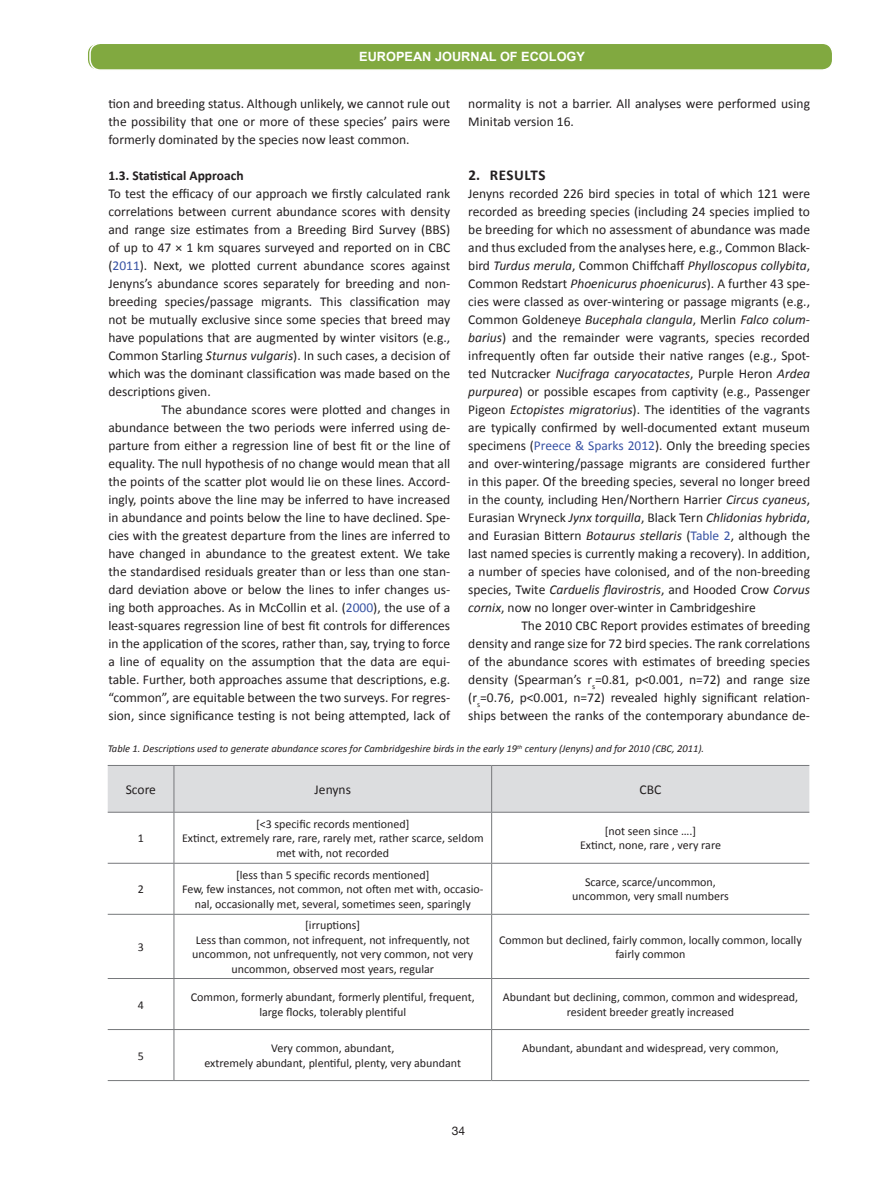
<style>
.page{position:relative;width:893px;height:1178px;background:#fff}
.page>*{position:absolute;margin:0;border:0;box-sizing:border-box;transform-origin:0 0}
.t1{font:700 15px "Calibri";letter-spacing:.035em;color:#231f20}
.t2{font:13.5px/18px "Calibri";color:#231f20;text-align:justify}
.t3{font:700 13.5px "Calibri";color:#231f20}
.t4{font:700 12.75px "Arial";color:#fff}
.t5{font:12px/14.4px "Calibri";color:#231f20;text-align:center}
.t6{font:12px "Helvetica Neue";color:#231f20}
.t7{font:italic 10.5px "Calibri";color:#231f20}
.s1{color:#3853a3}
.s2{font-style:italic}
</style>
<div class="page">
<div style="left:90px;top:43px;width:743px;height:27px;background:#81a940;border-radius:10px"></div>
<div style="left:89px;top:43px;width:744px;height:28px;border:2px solid #fff;border-radius:10px"></div>
<div style="left:108px;top:766px;width:701px;height:46px;background:#dcdddf"></div>
<hr style="left:108px;top:765px;width:66px;height:1px;background:#76787b">
<hr style="left:174px;top:765px;width:318px;height:1px;background:#76787b">
<hr style="left:174px;top:766px;width:1px;height:46px;background:#76787b">
<hr style="left:492px;top:765px;width:317px;height:1px;background:#76787b">
<hr style="left:491px;top:766px;width:1px;height:46px;background:#76787b">
<hr style="left:108px;top:812px;width:66px;height:1px;background:#76787b">
<hr style="left:174px;top:812px;width:318px;height:1px;background:#76787b">
<hr style="left:174px;top:812px;width:1px;height:51px;background:#76787b">
<hr style="left:492px;top:812px;width:317px;height:1px;background:#76787b">
<hr style="left:491px;top:812px;width:1px;height:51px;background:#76787b">
<hr style="left:108px;top:863px;width:66px;height:1px;background:#76787b">
<hr style="left:174px;top:863px;width:318px;height:1px;background:#76787b">
<hr style="left:174px;top:863px;width:1px;height:51px;background:#76787b">
<hr style="left:492px;top:863px;width:317px;height:1px;background:#76787b">
<hr style="left:491px;top:863px;width:1px;height:51px;background:#76787b">
<hr style="left:108px;top:914px;width:66px;height:1px;background:#76787b">
<hr style="left:174px;top:914px;width:318px;height:1px;background:#76787b">
<hr style="left:174px;top:915px;width:1px;height:63px;background:#76787b">
<hr style="left:492px;top:914px;width:317px;height:1px;background:#76787b">
<hr style="left:491px;top:915px;width:1px;height:63px;background:#76787b">
<hr style="left:108px;top:978px;width:66px;height:1px;background:#76787b">
<hr style="left:174px;top:978px;width:318px;height:1px;background:#76787b">
<hr style="left:174px;top:979px;width:1px;height:50px;background:#76787b">
<hr style="left:492px;top:978px;width:317px;height:1px;background:#76787b">
<hr style="left:491px;top:979px;width:1px;height:50px;background:#76787b">
<hr style="left:108px;top:1029px;width:66px;height:1px;background:#76787b">
<hr style="left:174px;top:1029px;width:318px;height:1px;background:#76787b">
<hr style="left:174px;top:1030px;width:1px;height:50px;background:#76787b">
<hr style="left:492px;top:1029px;width:317px;height:1px;background:#76787b">
<hr style="left:491px;top:1030px;width:1px;height:50px;background:#76787b">
<hr style="left:108px;top:1080px;width:66px;height:1px;background:#76787b">
<hr style="left:174px;top:1080px;width:318px;height:1px;background:#76787b">
<hr style="left:492px;top:1080px;width:317px;height:1px;background:#76787b">
<p class="t4" style="left:356px;top:48px;width:227px">EUROPEAN JOURNAL OF ECOLOGY</p>
<p class="t4" style="left:359px;top:48px;width:227px">EUROPEAN JOURNAL OF ECOLOGY</p>
<p class="t2" style="left:108px;top:95px;width:343px">tion and breeding status. Although unlikely, we cannot rule out the possibility that one or more of these species’ pairs were formerly dominated by the species now least common.</p>
<p class="t3" style="left:108px;top:167px;width:137px">1.3. Statistical Approach</p>
<p class="t2" style="left:108px;top:185px;width:343px">To test the efficacy of our approach we firstly calculated rank correlations between current abundance scores with density and range size estimates from a Breeding Bird Survey (BBS) of up to 47 × 1 km squares surveyed and reported on in CBC (<span class="s1">2011</span>). Next, we plotted current abundance scores against Jenyns’s abundance scores separately for breeding and non&shy;breeding species/passage migrants. This classification may not be mutually exclusive since some species that breed may have populations that are augmented by winter visitors (e.g., Common Starling <span class="s2">Sturnus vulgaris</span>). In such cases, a decision of which was the dominant classification was made based on the descriptions given.</p>
<p class="t2" style="left:108px;top:401px;width:343px;text-indent:53px">The abundance scores were plotted and changes in abundance between the two periods were inferred using de&shy;parture from either a regression line of best fit or the line of equality. The null hypothesis of no change would mean that all the points of the scatter plot would lie on these lines. Accord&shy;ingly, points above the line may be inferred to have increased in abundance and points below the line to have declined. Spe&shy;cies with the greatest departure from the lines are inferred to have changed in abundance to the greatest extent. We take the standardised residuals greater than or less than one stan&shy;dard deviation above or below the lines to infer changes us&shy;ing both approaches. As in McCollin et al. (<span class="s1">2000</span>), the use of a least-squares regression line of best fit controls for differences in the application of the scores, rather than, say, trying to force a line of equality on the assumption that the data are equi&shy;table. Further, both approaches assume that descriptions, e.g. “common”, are equitable between the two surveys. For regres&shy;sion, since significance testing is not being attempted, lack of</p>
<p class="t2" style="left:468px;top:94px;width:343px">normality is not a barrier. All analyses were performed using<br>Minitab version 16.</p>
<p class="t1" style="left:469px;top:165px;width:78px">2. RESULTS</p>
<p class="t2" style="left:468px;top:185px;width:343px">Jenyns recorded 226 bird species in total of which 121 were recorded as breeding species (including 24 species implied to be breeding for which no assessment of abundance was made and thus excluded from the analyses here, e.g., Common Black&shy;bird <span class="s2">Turdus merula</span>, Common Chiffchaff <span class="s2">Phylloscopus collybita</span>, Common Redstart <span class="s2">Phoenicurus phoenicurus</span>). A further 43 spe&shy;cies were classed as over-wintering or passage migrants (e.g., Common Goldeneye <span class="s2">Bucephala clangula</span>, Merlin <span class="s2">Falco colum&shy;barius</span>) and the remainder were vagrants, species recorded infrequently often far outside their native ranges (e.g., Spot&shy;ted Nutcracker <span class="s2">Nucifraga caryocatactes</span>, Purple Heron <span class="s2">Ardea purpurea</span>) or possible escapes from captivity (e.g., Passenger Pigeon <span class="s2">Ectopistes migratorius</span>). The identities of the vagrants are typically confirmed by well-documented extant museum specimens (<span class="s1">Preece &amp; Sparks 2012</span>). Only the breeding species and over-wintering/passage migrants are considered further in this paper. Of the breeding species, several no longer breed in the county, including Hen/Northern Harrier <span class="s2">Circus cyaneus</span>, Eurasian Wryneck <span class="s2">Jynx torquilla</span>, Black Tern <span class="s2">Chlidonias hybrida</span>, and Eurasian Bittern <span class="s2">Botaurus stellaris</span> (<span class="s1">Table 2</span>, although the last named species is currently making a recovery). In addition, a number of species have colonised, and of the non-breeding species, Twite <span class="s2">Carduelis flavirostris</span>, and Hooded Crow <span class="s2">Corvus cornix</span>, now no longer over-winter in Cambridgeshire</p>
<p class="t2" style="left:468px;top:616px;width:343px;text-indent:53px">The 2010 CBC Report provides estimates of breeding density and range size for 72 bird species. The rank correlations of the abundance scores with estimates of breeding species density (Spearman’s r<sub>s</sub>=0.81, p&lt;0.001, n=72) and range size (r<sub>s</sub>=0.76, p&lt;0.001, n=72) revealed highly significant relation&shy;ships between the ranks of the contemporary abundance de-</p>
<p class="t7" style="left:108px;top:742px;width:598px">Table 1. Descriptions used to generate abundance scores for Cambridgeshire birds in the early 19<sup>th</sup> century (Jenyns) and for 2010 (CBC, 2011).</p>
<p class="t2" style="left:126px;top:780px;width:32px">Score</p>
<p class="t2" style="left:315px;top:780px;width:38px">Jenyns</p>
<p class="t2" style="left:640px;top:780px;width:23px">CBC</p>
<p class="t5" style="left:138px;top:831px;width:8px">1</p>
<p class="t5" style="left:182px;top:817px;width:303px">[&lt;3 specific records mentioned]<br>Extinct, extremely rare, rare, rarely met, rather scarce, seldom met with, not recorded</p>
<p class="t5" style="left:580px;top:824px;width:142px">[not seen since ….]<br>Extinct, none, rare , very rare</p>
<p class="t5" style="left:138px;top:882px;width:8px">2</p>
<p class="t5" style="left:138px;top:940px;width:8px">3</p>
<p class="t5" style="left:182px;top:868px;width:303px">[less than 5 specific records mentioned]<br>Few, few instances, not common, not often met with, occasio&shy;nal, occasionally met, several, sometimes seen, sparingly</p>
<p class="t5" style="left:572px;top:875px;width:158px">Scarce, scarce/uncommon, uncommon, very small numbers</p>
<p class="t5" style="left:192px;top:918px;width:282px">[irruptions]<br>Less than common, not infrequent, not infrequently, not uncommon, not unfrequently, not very common, not very uncommon, observed most years, regular</p>
<p class="t5" style="left:499px;top:932px;width:304px">Common but declined, fairly common, locally common, locally fairly common</p>
<p class="t5" style="left:138px;top:997px;width:8px">4</p>
<p class="t5" style="left:191px;top:990px;width:285px">Common, formerly abundant, formerly plentiful, frequent, large flocks, tolerably plentiful</p>
<p class="t5" style="left:503px;top:990px;width:297px">Abundant but declining, common, common and widespread, resident breeder greatly increased</p>
<p class="t5" style="left:138px;top:1048px;width:8px">5</p>
<p class="t5" style="left:205px;top:1041px;width:258px">Very common, abundant,<br>extremely abundant, plentiful, plenty, very abundant</p>
<p class="t5" style="left:522px;top:1041px;width:258px">Abundant, abundant and widespread, very common,</p>
<p class="t6" style="left:452px;top:1122px;width:15px">34</p>
</div>
